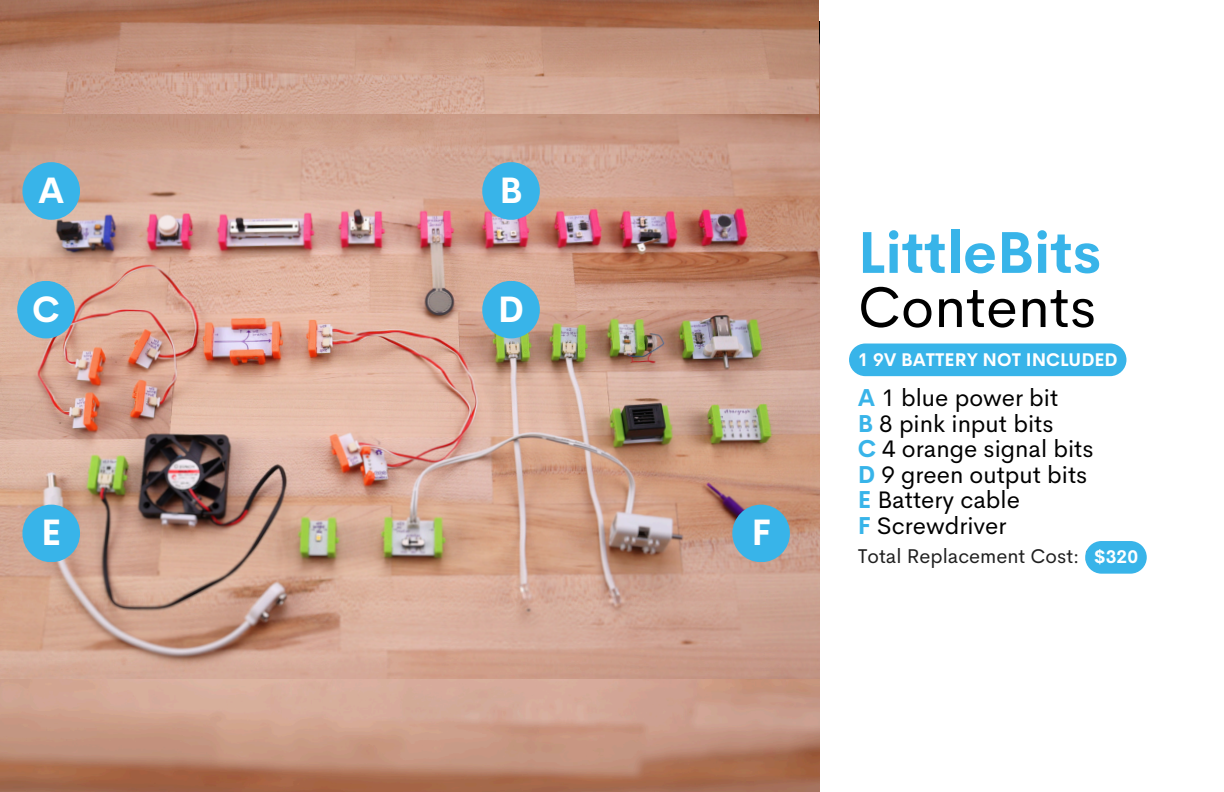
<style>
.page{position:relative;width:1224px;height:792px;background:#fff}
.page>*{position:absolute;margin:0;border:0;box-sizing:border-box;transform-origin:0 0}
.t1{font:700 57.8px/54.2px "Cerebri Sans";color:#38b4e9}
.t2{font:700 36px "Cerebri Sans";color:#fff}
.t3{font:24px/25.6px "Cerebri Sans";color:#000}
.t4{font:20px "Cerebri Sans";color:#202020}
.t5{font:700 18px "Cerebri Sans";color:#fff}
.s1{font-weight:400;color:#000}
.s2{font-weight:700;color:#38b4e9}
</style>
<div class="page">
<img style="left:0;top:22px;width:820px;height:681px">
<img style="left:0;top:114px;width:819px;height:40px">
<img style="left:0;top:0;width:819px;height:114px">
<img style="left:1px;top:679px;width:819px;height:113px">
<div style="left:17px;top:281px;width:58px;height:57px;background:#38b4e9;border-radius:50%"></div>
<div style="left:482px;top:281px;width:58px;height:57px;background:#38b4e9;border-radius:50%"></div>
<div style="left:482px;top:162px;width:58px;height:58px;background:#38b4e9;border-radius:50%"></div>
<svg style="left:1085px;top:541px;width:62px;height:33px;background:#51bdeb"></svg>
<div style="left:849px;top:344px;width:277px;height:32px;background:#38b4e9;border-radius:16px"></div>
<div style="left:22px;top:162px;width:58px;height:58px;background:#38b4e9;border-radius:50%"></div>
<div style="left:22px;top:505px;width:58px;height:57px;background:#38b4e9;border-radius:50%"></div>
<div style="left:732px;top:505px;width:58px;height:57px;background:#38b4e9;border-radius:50%"></div>
<p class="t2" style="left:38px;top:167px;width:28px">A</p>
<p class="t2" style="left:499px;top:167px;width:25px">B</p>
<p class="t2" style="left:32px;top:286px;width:29px">C</p>
<p class="t2" style="left:498px;top:286px;width:28px">D</p>
<p class="t2" style="left:41px;top:509px;width:22px">E</p>
<h1 class="t2" style="left:751px;top:509px;width:21px">F</h1>
<p class="t1" style="left:858px;top:226px;width:245px">LittleBits<br><span class="s1">Contents</span></p>
<p class="t5" style="left:858px;top:348px;width:262px">1 9V BATTERY NOT INCLUDED</p>
<p class="t3" style="left:858px;top:385px;width:237px"><span class="s2">A</span> 1 blue power bit<br><span class="s2">B</span> 8 pink input bits<br><span class="s2">C</span> 4 orange signal bits<br><span class="s2">D</span> 9 green output bits<br><span class="s2">E</span> Battery cable<br><span class="s2">F</span> Screwdriver</p>
<p class="t4" style="left:858px;top:543px;width:276px">Total Replacement Cost: $170</p>
<p class="t5" style="left:1094px;top:545px;width:46px">$320</p>
</div>
